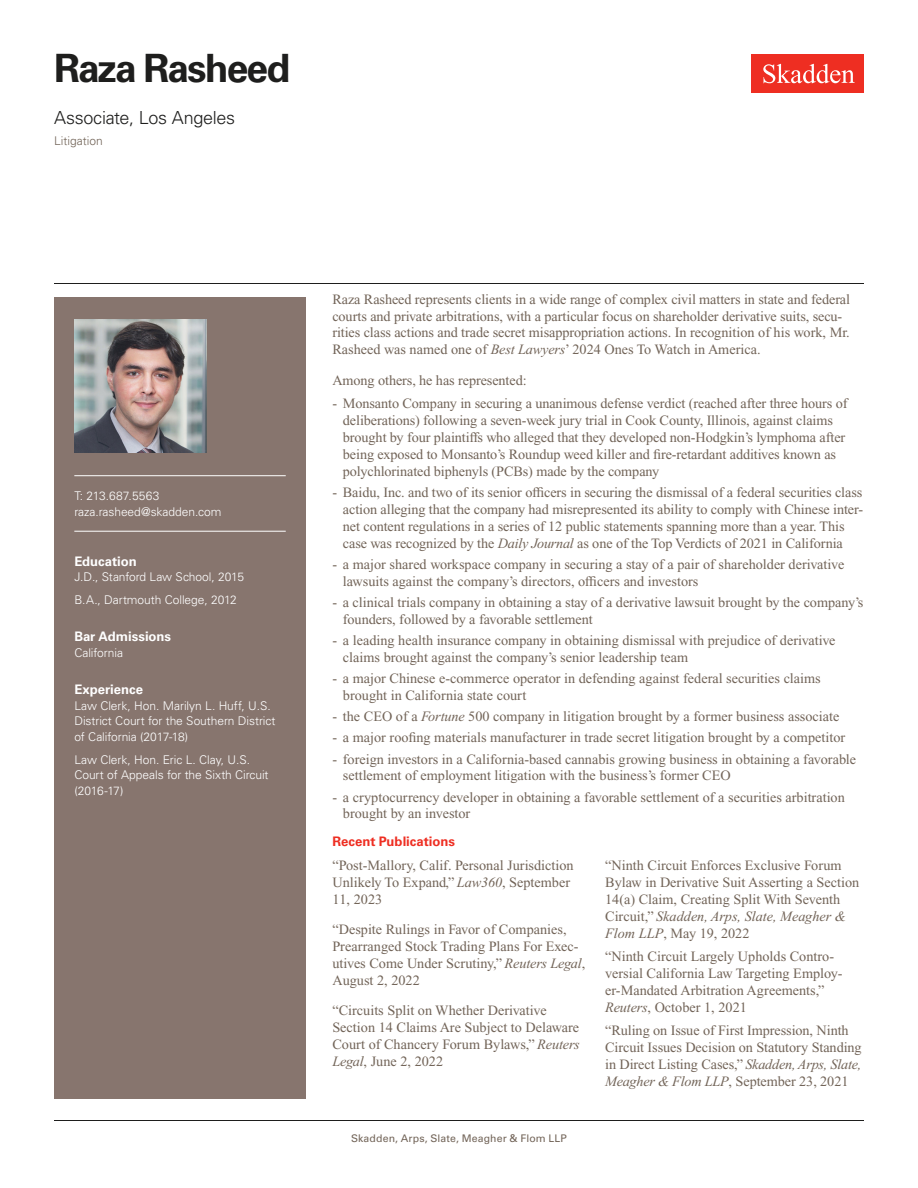
<style>
.page{position:relative;width:918px;height:1188px;background:#fff}
.page>*{position:absolute;margin:0;border:0;box-sizing:border-box;transform-origin:0 0}
.Name{font:700 39px "Univers LT Std";letter-spacing:-.05em;color:#1e1e1d}
.Title_and_Office{font:300 18px "Univers LT Std";letter-spacing:-.015em;color:#1e1e1d}
.Main_Body_Bulleted{font:14.25px/16.8px "Times New Roman PS Std";letter-spacing:-.005em;color:#726458}
.Main_Body_Split_Columns{font:14.25px/16.8px "Times New Roman PS Std";color:#726458}
.Main_Body{font:14.25px/16.8px "Times New Roman PS Std";letter-spacing:-.005em;color:#726458}
.Bar_Admission_Education{font:700 13.2px "Univers LT Std";color:#fff}
.Publications_Associations{font:700 13.2px "Univers LT Std";color:#ee2e22}
.Sidebar_text{font:300 12px/15.8px "Univers LT Std";letter-spacing:-.005em;color:#fff}
.Email{font:300 12px "Univers LT Std";letter-spacing:-.005em;color:#fff}
.Phone_Number{font:300 12px "Univers LT Std";letter-spacing:.015em;color:#fff}
.Practice{font:300 12px "Univers LT Std";color:#726458}
.Folio{font:10.5px "Univers LT Std";letter-spacing:.01em;color:#726458}
.s1{font-style:italic}
</style>
<div class="page">
<div style="left:752px;top:54px;width:112px;height:39px;background:#ee2e22"></div>
<svg style="left:763px;top:64px;width:92px;height:19px"></svg>
<div style="left:54px;top:297px;width:252px;height:801px;background:#87756e"></div>
<hr style="left:74px;top:475px;width:212px;height:1px;background:#fff">
<hr style="left:74px;top:531px;width:212px;height:1px;background:#fff">
<img style="left:74px;top:320px;width:132px;height:132px">
<hr style="left:54px;top:1120px;width:810px;height:1px;background:#1e1e1d">
<hr style="left:54px;top:283px;width:810px;height:1px;background:#1e1e1d">
<h1 class="Name" style="left:54px;top:46px;width:238px">Raza Rasheed</h1>
<h2 class="Title_and_Office" style="left:54px;top:107px;width:183px">Associate, Los Angeles</h2>
<h3 class="Practice" style="left:54px;top:134px;width:50px">Litigation</h3>
<p class="Phone_Number" style="left:74px;top:489px;width:87px">T: 213.687.5563</p>
<p class="Email" style="left:74px;top:504px;width:149px">raza.rasheed@skadden.com</p>
<p class="Bar_Admission_Education" style="left:74px;top:553px;width:64px">Education</p>
<p class="Sidebar_text" style="left:74px;top:569px;width:171px">J.D., Stanford Law School, 2015</p>
<p class="Sidebar_text" style="left:74px;top:592px;width:164px">B.A., Dartmouth College, 2012</p>
<p class="Bar_Admission_Education" style="left:74px;top:629px;width:98px">Bar Admissions</p>
<p class="Sidebar_text" style="left:74px;top:645px;width:50px">California</p>
<p class="Bar_Admission_Education" style="left:74px;top:682px;width:70px">Experience</p>
<p class="Sidebar_text" style="left:74px;top:698px;width:203px">Law Clerk, Hon. Marilyn L. Huff, U.S.<br>District Court for the Southern District of California (2017-18)</p>
<p class="Sidebar_text" style="left:74px;top:752px;width:196px">Law Clerk, Hon. Eric L. Clay, U.S.<br>Court of Appeals for the Sixth Circuit (2016-17)</p>
<p class="Main_Body" style="left:332px;top:291px;width:519px">Raza Rasheed represents clients in a wide range of complex civil matters in state and federal courts and private arbitrations, with a particular focus on shareholder derivative suits, secu&shy;rities class actions and trade secret misappropriation actions. In recognition of his work, Mr.<br>Rasheed was named one of <span class="s1">Best Lawyers</span>’ 2024 Ones To Watch in America.</p>
<p class="Main_Body" style="left:332px;top:372px;width:196px">Among others, he has represented:</p>
<p class="Main_Body_Bulleted" style="left:343px;top:395px;width:506px;text-indent:-10px">- Monsanto Company in securing a unanimous defense verdict (reached after three hours of deliberations) following a seven-week jury trial in Cook County, Illinois, against claims brought by four plaintiffs who alleged that they developed non-Hodgkin’s lymphoma after being exposed to Monsanto’s Roundup weed killer and fire-retardant additives known as polychlorinated biphenyls (PCBs) made by the company</p>
<p class="Main_Body_Bulleted" style="left:343px;top:484px;width:522px;text-indent:-10px">- Baidu, Inc. and two of its senior officers in securing the dismissal of a federal securities class action alleging that the company had misrepresented its ability to comply with Chinese inter&shy;net content regulations in a series of 12 public statements spanning more than a year. This case was recognized by the <span class="s1">Daily Journal</span> as one of the Top Verdicts of 2021 in California</p>
<p class="Main_Body_Bulleted" style="left:343px;top:556px;width:503px;text-indent:-10px">- a major shared workspace company in securing a stay of a pair of shareholder derivative lawsuits against the company’s directors, officers and investors</p>
<p class="Main_Body_Bulleted" style="left:343px;top:594px;width:522px;text-indent:-10px">- a clinical trials company in obtaining a stay of a derivative lawsuit brought by the company’s founders, followed by a favorable settlement</p>
<p class="Main_Body_Bulleted" style="left:343px;top:632px;width:494px;text-indent:-10px">- a leading health insurance company in obtaining dismissal with prejudice of derivative claims brought against the company’s senior leadership team</p>
<p class="Main_Body_Bulleted" style="left:343px;top:670px;width:479px;text-indent:-10px">- a major Chinese e-commerce operator in defending against federal securities claims brought in California state court</p>
<p class="Main_Body_Bulleted" style="left:332px;top:708px;width:509px">- the CEO of a <span class="s1">Fortune</span> 500 company in litigation brought by a former business associate</p>
<p class="Main_Body_Bulleted" style="left:332px;top:729px;width:514px">- a major roofing materials manufacturer in trade secret litigation brought by a competitor</p>
<p class="Main_Body_Bulleted" style="left:343px;top:750px;width:515px;text-indent:-10px">- foreign investors in a California-based cannabis growing business in obtaining a favorable settlement of employment litigation with the business’s former CEO</p>
<p class="Main_Body_Bulleted" style="left:343px;top:788px;width:503px;text-indent:-10px">- a cryptocurrency developer in obtaining a favorable settlement of a securities arbitration brought by an investor</p>
<p class="Publications_Associations" style="left:332px;top:834px;width:124px">Recent Publications</p>
<p class="Main_Body_Split_Columns" style="left:332px;top:857px;width:243px">“Post-Mallory, Calif. Personal Jurisdiction<br>Unlikely To Expand,” <span class="s1">Law360</span>, September<br>11, 2023</p>
<p class="Main_Body_Split_Columns" style="left:332px;top:921px;width:254px">“Despite Rulings in Favor of Companies, Prearranged Stock Trading Plans For Exec&shy;utives Come Under Scrutiny,” <span class="s1">Reuters Legal</span>, August 2, 2022</p>
<p class="Main_Body_Split_Columns" style="left:332px;top:1002px;width:249px">“Circuits Split on Whether Derivative Section 14 Claims Are Subject to Delaware Court of Chancery Forum Bylaws,” <span class="s1">Reuters Legal</span>, June 2, 2022</p>
<p class="Main_Body_Split_Columns" style="left:605px;top:857px;width:256px">“Ninth Circuit Enforces Exclusive Forum Bylaw in Derivative Suit Asserting a Section 14(a) Claim, Creating Split With Seventh Circuit,” <span class="s1">Skadden, Arps, Slate, Meagher &amp; Flom LLP</span>, May 19, 2022</p>
<p class="Main_Body_Split_Columns" style="left:605px;top:948px;width:239px">“Ninth Circuit Largely Upholds Contro&shy;versial California Law Targeting Employ&shy;er-Mandated Arbitration Agreements,” <span class="s1">Reuters</span>, October 1, 2021</p>
<p class="Main_Body_Split_Columns" style="left:605px;top:1022px;width:258px">“Ruling on Issue of First Impression, Ninth Circuit Issues Decision on Statutory Standing in Direct Listing Cases,” <span class="s1">Skadden, Arps, Slate, Meagher &amp; Flom LLP</span>, September 23, 2021</p>
<p class="Folio" style="left:351px;top:1132px;width:217px">Skadden, Arps, Slate, Meagher &amp; Flom LLP</p>
</div>
